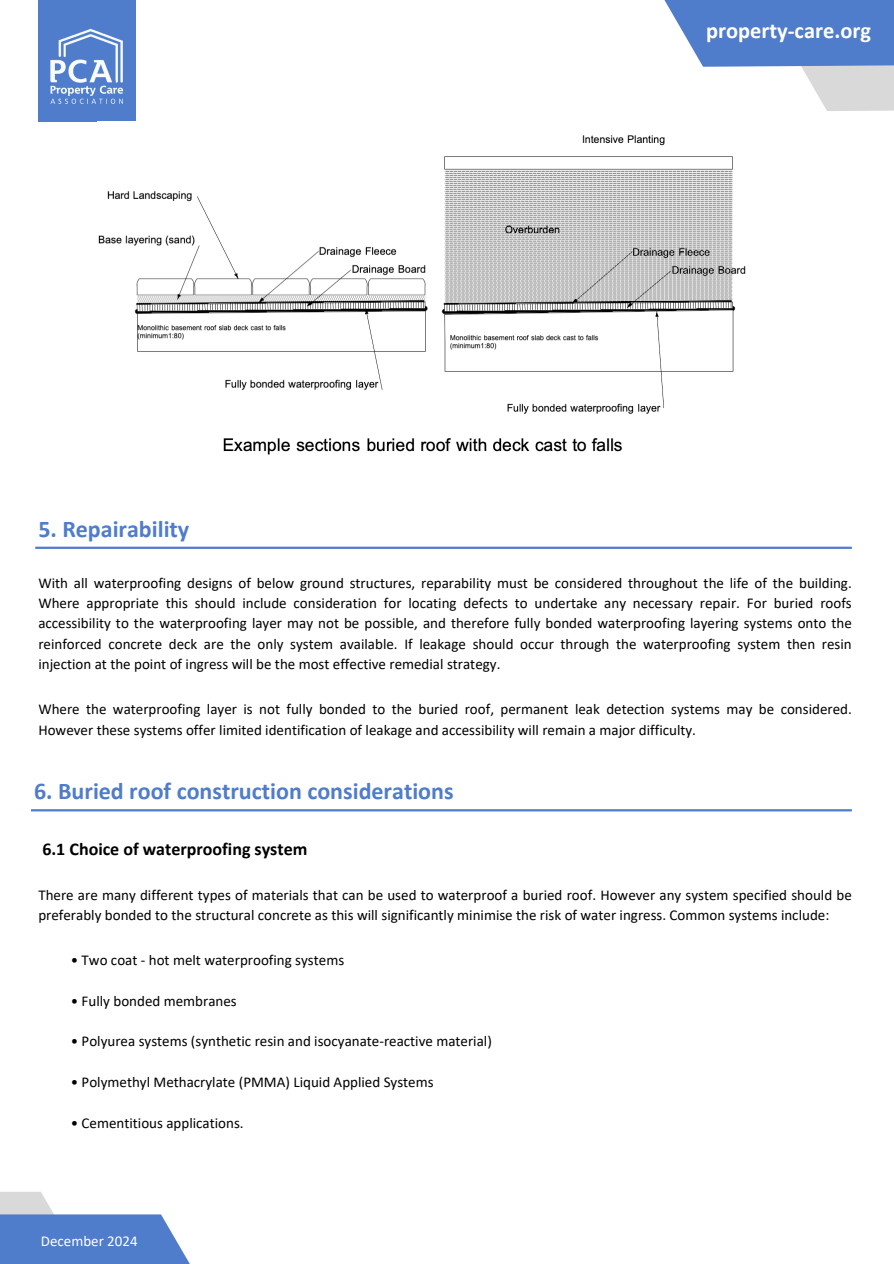
<style>
.page{position:relative;width:894px;height:1264px;background:#fff}
.page>*{position:absolute;margin:0;border:0;box-sizing:border-box;transform-origin:0 0}
.t1{font:700 24px "Calibri";color:#4f7ccb}
.t2{font:700 22.35px "Calibri";color:#fff}
.t3{font:700 18px "Calibri";color:#000}
.t4{font:15px/20.2px "Calibri";color:#000}
.t5{font:15px "Calibri";color:#fff}
</style>
<div class="page">
<div style="left:38px;top:0;width:97px;height:121px;background:#4f7ccb"></div>
<img style="left:50px;top:29px;width:74px;height:75px">
<svg style="left:0;top:1192px;width:54px;height:22px"></svg>
<svg style="left:0;top:1214px;width:190px;height:49px;background:#5d86cf"></svg>
<img style="left:98px;top:135px;width:648px;height:320px">
<svg style="left:664px;top:0;width:229px;height:111px"></svg>
<hr style="left:35px;top:546px;width:816px;height:3px;background:#4f7ccb">
<hr style="left:31px;top:809px;width:820px;height:2px;background:#4f7ccb">
<h1 class="t2" style="left:705px;top:21px;width:166px">property-care.org</h1>
<p class="t1" style="left:38px;top:518px;width:152px">5. Repairability</p>
<p class="t4" style="left:38px;top:574px;width:814px;text-align:justify">With all waterproofing designs of below ground structures, reparability must be considered throughout the life of the building.<br>Where appropriate this should include consideration for locating defects to undertake any necessary repair. For buried roofs accessibility to the waterproofing layer may not be possible, and therefore fully bonded waterproofing layering systems onto the reinforced concrete deck are the only system available. If leakage should occur through the waterproofing system then resin injection at the point of ingress will be the most effective remedial strategy.</p>
<p class="t4" style="left:38px;top:700px;width:814px">Where the waterproofing layer is not fully bonded to the buried roof, permanent leak detection systems may be considered.<br>However these systems offer limited identification of leakage and accessibility will remain a major difficulty.</p>
<p class="t1" style="left:34px;top:781px;width:421px">6. Buried roof construction considerations</p>
<p class="t3" style="left:42px;top:841px;width:266px">6.1 Choice of waterproofing system</p>
<p class="t4" style="left:38px;top:885px;width:814px">There are many different types of materials that can be used to waterproof a buried roof. However any system specified should be preferably bonded to the structural concrete as this will significantly minimise the risk of water ingress. Common systems include:</p>
<p class="t4" style="left:71px;top:951px;width:275px">• Two coat - hot melt waterproofing systems</p>
<h2 class="t4" style="left:71px;top:992px;width:167px">• Fully bonded membranes</h2>
<p class="t4" style="left:71px;top:1032px;width:422px">• Polyurea systems (synthetic resin and isocyanate-reactive material)</p>
<p class="t4" style="left:71px;top:1073px;width:364px">• Polymethyl Methacrylate (PMMA) Liquid Applied Systems</p>
<p class="t4" style="left:71px;top:1113px;width:174px">• Cementitious applications.</p>
<p class="t5" style="left:41px;top:1234px;width:98px">December 2024</p>
</div>
